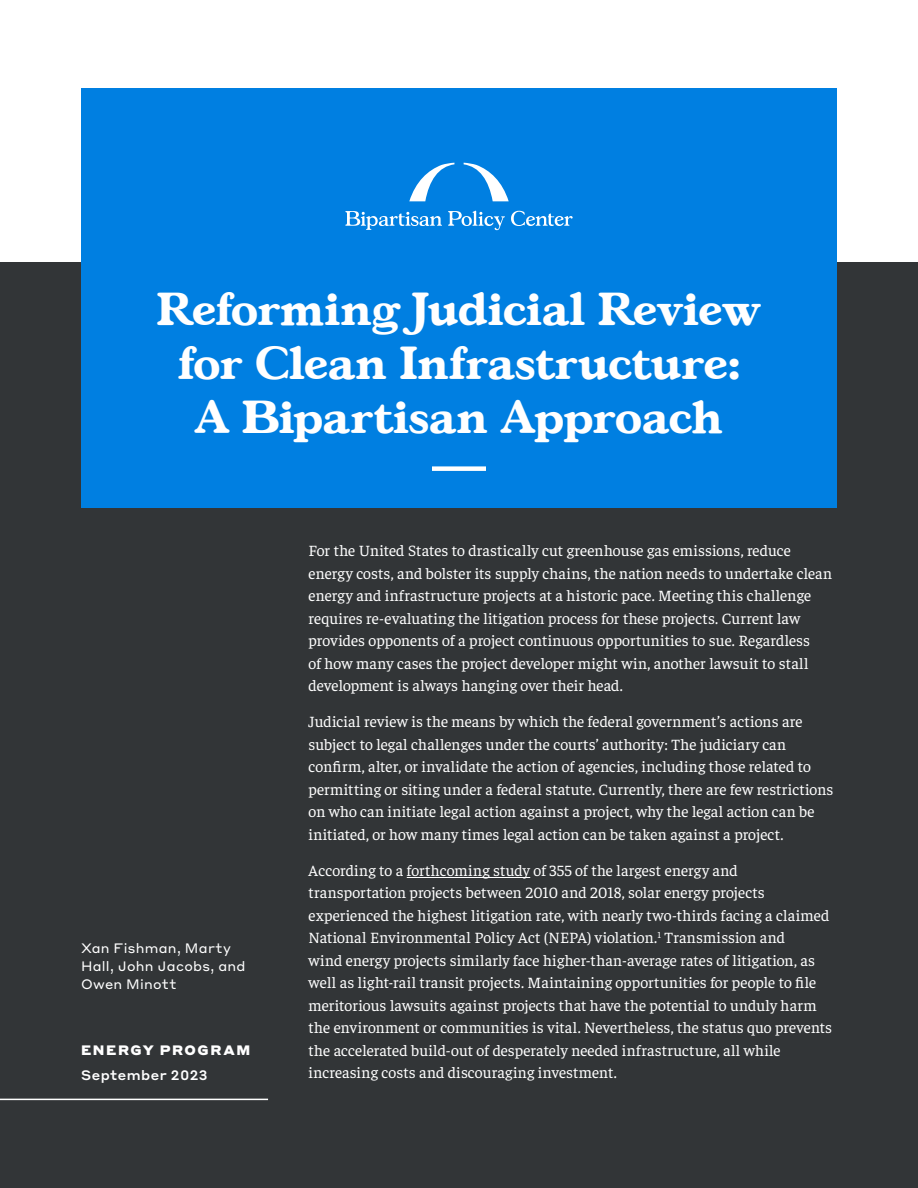
<style>
.page{position:relative;width:918px;height:1188px;background:#fff}
.page>*{position:absolute;margin:0;border:0;box-sizing:border-box;transform-origin:0 0}
.Cover_-_Title{font:700 45px/54px "Gascogne TS";letter-spacing:.01em;color:#fff;text-align:center}
.Body_-_Report{font:300 15.75px/22.5px "Faustina";letter-spacing:.005em;color:#fff}
.Divider_-_Title{font:13.5px/18px "Styrene A";letter-spacing:.02em;color:#fff}
.t1{font:900 13.5px "Styrene A";letter-spacing:.115em;color:#fff}
.t2{font:500 13.5px "Styrene A";letter-spacing:.04em;color:#fff}
</style>
<div class="page">
<div style="left:0;top:263px;width:918px;height:925px;background:#323537"></div>
<div style="left:81px;top:88px;width:756px;height:420px;background:#007fe1"></div>
<div style="left:432px;top:466px;width:54px;height:5px;background:#fff"></div>
<svg style="left:448px;top:211px;width:57px;height:19px"></svg>
<svg style="left:345px;top:211px;width:97px;height:19px"></svg>
<svg style="left:511px;top:211px;width:62px;height:15px"></svg>
<svg style="left:464px;top:163px;width:45px;height:38px"></svg>
<svg style="left:409px;top:163px;width:45px;height:38px"></svg>
<hr style="left:407px;top:877px;width:123px;height:1px;background:#fff">
<hr style="left:0;top:1099px;width:268px;height:1px;background:#fff">
<p class="Cover_-_Title" style="left:158px;top:281px;width:604px">Reforming Judicial Review for Clean Infrastructure:<br>A Bipartisan Approach</p>
<p class="Divider_-_Title" style="left:81px;top:938px;width:166px">Xan Fishman, Marty<br>Hall, John Jacobs, and<br>Owen Minott</p>
<p class="t1" style="left:81px;top:1039px;width:171px">ENERGY PROGRAM</p>
<p class="t2" style="left:81px;top:1064px;width:128px">September 2023</p>
<p class="Body_-_Report" style="left:309px;top:539px;width:525px">For the United States to drastically cut greenhouse gas emissions, reduce energy costs, and bolster its supply chains, the nation needs to undertake clean energy and infrastructure projects at a historic pace. Meeting this challenge requires re-evaluating the litigation process for these projects. Current law provides opponents of a project continuous opportunities to sue. Regardless<br>of how many cases the project developer might win, another lawsuit to stall development is always hanging over their head.</p>
<p class="Body_-_Report" style="left:309px;top:710px;width:526px">Judicial review is the means by which the federal government’s actions are subject to legal challenges under the courts’ authority: The judiciary can confirm, alter, or invalidate the action of agencies, including those related to permitting or siting under a federal statute. Currently, there are few restrictions on who can initiate legal action against a project, why the legal action can be initiated, or how many times legal action can be taken against a project.</p>
<p class="Body_-_Report" style="left:309px;top:858px;width:525px">According to a forthcoming study of 355 of the largest energy and transportation projects between 2010 and 2018, solar energy projects experienced the highest litigation rate, with nearly two-thirds facing a claimed National Environmental Policy Act (NEPA) violation.<sup>1</sup> Transmission and<br>wind energy projects similarly face higher-than-average rates of litigation, as well as light-rail transit projects. Maintaining opportunities for people to file meritorious lawsuits against projects that have the potential to unduly harm the environment or communities is vital. Nevertheless, the status quo prevents the accelerated build-out of desperately needed infrastructure, all while increasing costs and discouraging investment.</p>
</div>
